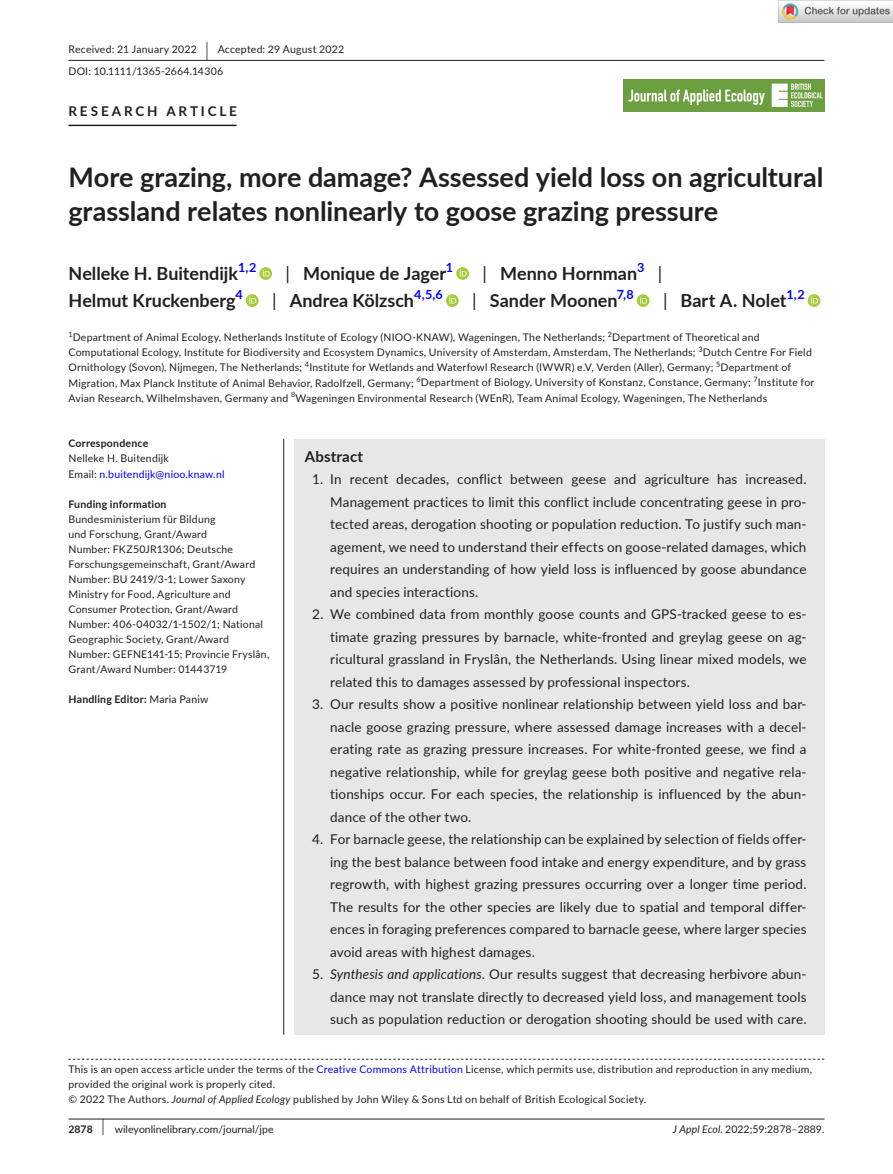
<style>
.page{position:relative;width:893px;height:1174px;background:#fff}
.page>*{position:absolute;margin:0;border:0;box-sizing:border-box;transform-origin:0 0}
.t1{font:700 27px/34.5px "Lato";letter-spacing:-.005em;color:#231f20}
.t2{font:700 18px "Lato";color:#231f20}
.t3{font:18px "Lato";color:#231f20}
.t4{font:700 15px "Lato";letter-spacing:.015em;color:#231f20}
.t5{font:13.5px/22.5px "Lato";letter-spacing:.01em;color:#231f20;text-align:justify}
.t6{font:700 13.5px "Lato";letter-spacing:.21em;color:#231f20}
.t7{font:700 12.6px "Lato";color:#00f}
.t8{font:10.5px/15px "Lato";letter-spacing:.02em;color:#231f20}
.t9{font:10.5px "Lato";color:#231f20}
.t10{font:700 10.5px "Lato";letter-spacing:.02em;color:#231f20}
.t11{font:7.35px "Lato";color:#231f20}
.s1{font-size:19.65px}
.s2{font-weight:400}
.s3{color:#00f}
.s4{font-style:italic}
.s5{font-weight:700}
.s6{font-size:17.4px}
</style>
<div class="page">
<hr style="left:68px;top:1118px;width:756px;height:1px;background:#231f20">
<img style="left:623px;top:79px;width:201px;height:33px">
<hr style="left:68px;top:60px;width:756px;height:1px;background:#231f20">
<hr style="left:68px;top:125px;width:169px;height:1px;background:#231f20">
<svg style="left:259px;top:267px;width:13px;height:13px"></svg>
<svg style="left:263px;top:269px;width:7px;height:7px"></svg>
<svg style="left:456px;top:267px;width:13px;height:13px"></svg>
<svg style="left:460px;top:269px;width:7px;height:7px"></svg>
<svg style="left:246px;top:294px;width:13px;height:13px"></svg>
<svg style="left:249px;top:296px;width:7px;height:7px"></svg>
<svg style="left:446px;top:294px;width:13px;height:13px"></svg>
<svg style="left:449px;top:296px;width:7px;height:7px"></svg>
<svg style="left:637px;top:294px;width:12px;height:13px"></svg>
<svg style="left:640px;top:296px;width:7px;height:7px"></svg>
<svg style="left:808px;top:294px;width:12px;height:13px"></svg>
<svg style="left:811px;top:296px;width:7px;height:7px"></svg>
<svg style="left:68px;top:1058px;width:756px;height:1px"></svg>
<div style="left:294px;top:439px;width:530px;height:595px;background:#e6e7e9"></div>
<hr style="left:283px;top:439px;width:1px;height:595px;background:#231f20">
<img style="left:779px;top:0;width:114px;height:23px">
<p class="t8" style="left:68px;top:38px;width:277px;line-height:21.8px">Received: 21 January 2022 <span class="s1">|</span> Accepted: 29 August 2022<br>DOI: 10.1111/1365-2664.14306</p>
<p class="t6" style="left:68px;top:101px;width:170px">RESEARCH ARTICLE</p>
<h1 class="t1" style="left:68px;top:159px;width:757px">More grazing, more damage? Assessed yield loss on agricultural grassland relates nonlinearly to goose grazing pressure</h1>
<h2 class="t2" style="left:68px;top:260px;width:171px">Nelleke H. Buitendijk</h2>
<p class="t7" style="left:238px;top:258px;width:20px">1,2</p>
<h2 class="t2" style="left:286px;top:260px;width:162px"><span class="s2">|</span> Monique de Jager</h2>
<p class="t7" style="left:446px;top:258px;width:9px">1</p>
<h2 class="t2" style="left:482px;top:260px;width:156px"><span class="s2">|</span> Menno Hornman</h2>
<p class="t7" style="left:637px;top:258px;width:9px">3</p>
<h2 class="t3" style="left:658px;top:260px;width:6px">|</h2>
<h2 class="t2" style="left:68px;top:287px;width:169px">Helmut Kruckenberg</h2>
<p class="t7" style="left:236px;top:285px;width:9px">4</p>
<h2 class="t2" style="left:272px;top:287px;width:143px"><span class="s2">|</span> Andrea Kölzsch</h2>
<p class="t7" style="left:414px;top:285px;width:30px">4,5,6</p>
<h2 class="t2" style="left:472px;top:287px;width:147px"><span class="s2">|</span> Sander Moonen</h2>
<p class="t7" style="left:617px;top:285px;width:18px">7,8</p>
<h2 class="t2" style="left:663px;top:287px;width:125px"><span class="s2">|</span> Bart A. Nolet</h2>
<p class="t7" style="left:786px;top:285px;width:20px">1,2</p>
<p class="t11" style="left:68px;top:329px;width:6px">1</p>
<p class="t8" style="left:73px;top:330px;width:534px">Department of Animal Ecology, Netherlands Institute of Ecology (NIOO-KNAW), Wageningen, The Netherlands;</p>
<p class="t11" style="left:608px;top:329px;width:6px">2</p>
<p class="t8" style="left:68px;top:330px;width:693px;text-indent:544px">Department of Theoretical and<br>Computational Ecology, Institute for Biodiversity and Ecosystem Dynamics, University of Amsterdam, Amsterdam, The Netherlands;</p>
<p class="t11" style="left:698px;top:344px;width:6px">3</p>
<p class="t8" style="left:703px;top:345px;width:110px">Dutch Centre For Field</p>
<p class="t8" style="left:68px;top:360px;width:235px">Ornithology (Sovon), Nijmegen, The Netherlands;</p>
<p class="t11" style="left:305px;top:359px;width:6px">4</p>
<p class="t8" style="left:309px;top:360px;width:406px">Institute for Wetlands and Waterfowl Research (IWWR) e.V, Verden (Aller), Germany;</p>
<p class="t11" style="left:716px;top:359px;width:6px">5</p>
<p class="t8" style="left:720px;top:360px;width:72px">Department of</p>
<p class="t8" style="left:68px;top:375px;width:347px">Migration, Max Planck Institute of Animal Behavior, Radolfzell, Germany;</p>
<p class="t11" style="left:416px;top:374px;width:6px">6</p>
<p class="t8" style="left:421px;top:375px;width:331px">Department of Biology, University of Konstanz, Constance, Germany;</p>
<p class="t11" style="left:753px;top:374px;width:6px">7</p>
<p class="t8" style="left:758px;top:375px;width:58px">Institute for</p>
<p class="t8" style="left:68px;top:390px;width:221px">Avian Research, Wilhelmshaven, Germany and</p>
<p class="t11" style="left:291px;top:389px;width:6px">8</p>
<p class="t8" style="left:295px;top:390px;width:473px">Wageningen Environmental Research (WEnR), Team Animal Ecology, Wageningen, The Netherlands</p>
<p class="t10" style="left:68px;top:436px;width:81px">Correspondence</p>
<p class="t8" style="left:68px;top:451px;width:158px">Nelleke H. Buitendijk<br>Email: <span class="s3">n.buitendijk@nioo.knaw.nl</span></p>
<p class="t10" style="left:68px;top:496px;width:100px">Funding information</p>
<p class="t8" style="left:68px;top:511px;width:202px">Bundesministerium für Bildung<br>und Forschung, Grant/Award<br>Number: FKZ50JR1306; Deutsche Forschungsgemeinschaft, Grant/Award Number: BU 2419/3-1; Lower Saxony Ministry for Food, Agriculture and Consumer Protection, Grant/Award Number: 406-04032/1-1502/1; National Geographic Society, Grant/Award Number: GEFNE141-15; Provincie Fryslân, Grant/Award Number: 01443719</p>
<p class="t10" style="left:68px;top:691px;width:141px">Handling Editor: <span class="s2">Maria Paniw</span></p>
<p class="t4" style="left:305px;top:445px;width:60px">Abstract</p>
<p class="t5" style="left:330px;top:467px;width:478px;text-indent:-18px">1. In recent decades, conflict between geese and agriculture has increased.<br>Management practices to limit this conflict include concentrating geese in pro&shy;tected areas, derogation shooting or population reduction. To justify such man&shy;agement, we need to understand their effects on goose-related damages, which requires an understanding of how yield loss is influenced by goose abundance and species interactions.</p>
<p class="t5" style="left:330px;top:602px;width:478px;text-indent:-18px">2. We combined data from monthly goose counts and GPS-tracked geese to es&shy;timate grazing pressures by barnacle, white-fronted and greylag geese on ag&shy;ricultural grassland in Fryslân, the Netherlands. Using linear mixed models, we related this to damages assessed by professional inspectors.</p>
<p class="t5" style="left:330px;top:692px;width:478px;text-indent:-18px">3. Our results show a positive nonlinear relationship between yield loss and bar&shy;nacle goose grazing pressure, where assessed damage increases with a decel&shy;erating rate as grazing pressure increases. For white-fronted geese, we find a negative relationship, while for greylag geese both positive and negative rela&shy;tionships occur. For each species, the relationship is influenced by the abun&shy;dance of the other two.</p>
<p class="t5" style="left:330px;top:827px;width:478px;text-indent:-18px">4. For barnacle geese, the relationship can be explained by selection of fields offer&shy;ing the best balance between food intake and energy expenditure, and by grass regrowth, with highest grazing pressures occurring over a longer time period.<br>The results for the other species are likely due to spatial and temporal differ&shy;ences in foraging preferences compared to barnacle geese, where larger species avoid areas with highest damages.</p>
<p class="t5" style="left:330px;top:962px;width:478px;text-indent:-18px">5. <span class="s4">Synthesis and applications</span>. Our results suggest that decreasing herbivore abun&shy;dance may not translate directly to decreased yield loss, and management tools such as population reduction or derogation shooting should be used with care.</p>
<p class="t8" style="left:68px;top:1061px;width:745px">This is an open access article under the terms of the <span class="s3">Creative Commons Attribution</span> License, which permits use, distribution and reproduction in any medium, provided the original work is properly cited.<br>© 2022 The Authors. <span class="s4">Journal of Applied Ecology</span> published by John Wiley &amp; Sons Ltd on behalf of British Ecological Society.</p>
<p class="t9" style="left:68px;top:1121px;width:207px"><span class="s5">2878</span> <span class="s6">|</span> wileyonlinelibrary.com/journal/jpe</p>
<p class="t9" style="left:673px;top:1121px;width:153px"><span class="s4">J Appl Ecol.</span> 2022;59:2878–2889.</p>
</div>
